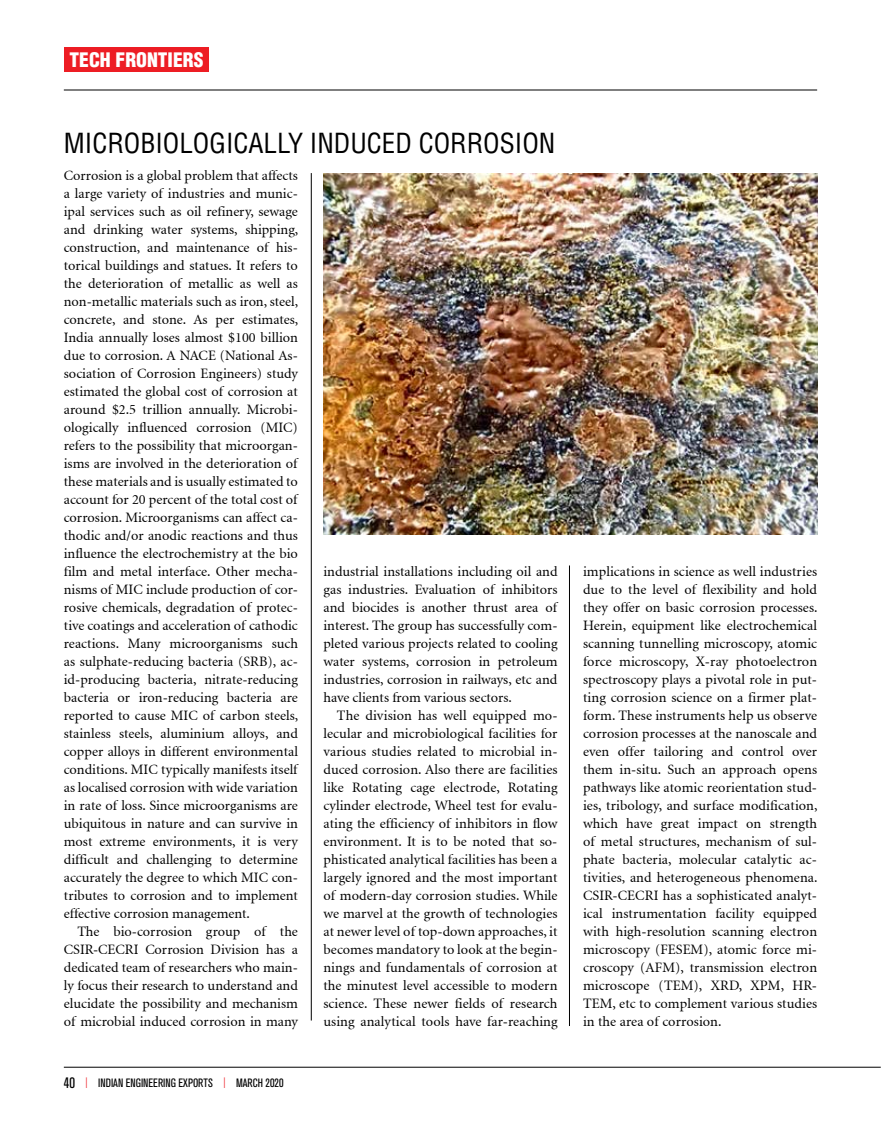
<style>
.page{position:relative;width:881px;height:1131px;background:#fff}
.page>*{position:absolute;margin:0;border:0;box-sizing:border-box;transform-origin:0 0}
.t1{font:condensed 27px "Helvetica LT Std";color:#000}
.t2{font:900 condensed 19.5px "Helvetica LT Std";color:#fff}
.t3{font:14.25px/18px "Adobe Corporate ID Minion";color:#000;text-align:justify}
.t4{font:condensed 12px "Akzidenz Grotesk BQ";color:#000}
.s1{font-size:15px}
.s2{font-weight:300;font-size:15px;color:#ed1d24}
</style>
<div class="page">
<hr style="left:64px;top:1067px;width:816px;height:1px;background:#000">
<img style="left:323px;top:173px;width:493px;height:362px">
<hr style="left:311px;top:173px;width:1px;height:848px;background:#000">
<hr style="left:569px;top:565px;width:1px;height:461px;background:#000">
<div style="left:64px;top:48px;width:144px;height:24px;background:#ed1d24"></div>
<hr style="left:64px;top:90px;width:752px;height:1px;background:#000">
<h2 class="t2" style="left:69px;top:47px;width:135px">TECH FRONTIERS</h2>
<h1 class="t1" style="left:64px;top:127px;width:493px">MICROBIOLOGICALLY INDUCED CORROSION</h1>
<p class="t3" style="left:64px;top:167px;width:236px">Corrosion is a global problem that affects a large variety of industries and munic&shy;ipal services such as oil refinery, sewage and drinking water systems, shipping, construction, and maintenance of his&shy;torical buildings and statues. It refers to the deterioration of metallic as well as non-metallic materials such as iron, steel, concrete, and stone. As per estimates, India annually loses almost $100 billion due to corrosion. A NACE (National As&shy;sociation of Corrosion Engineers) study estimated the global cost of corrosion at around $2.5 trillion annually. Microbi&shy;ologically influenced corrosion (MIC) refers to the possibility that microorgan&shy;isms are involved in the deterioration of these materials and is usually estimated to account for 20 percent of the total cost of corrosion. Microorganisms can affect ca&shy;thodic and/or anodic reactions and thus influence the electrochemistry at the bio film and metal interface. Other mecha&shy;nisms of MIC include production of cor&shy;rosive chemicals, degradation of protec&shy;tive coatings and acceleration of cathodic reactions. Many microorganisms such as sulphate-reducing bacteria (SRB), ac&shy;id-producing bacteria, nitrate-reducing bacteria or iron-reducing bacteria are reported to cause MIC of carbon steels, stainless steels, aluminium alloys, and copper alloys in different environmental conditions. MIC typically manifests itself as localised corrosion with wide variation in rate of loss. Since microorganisms are ubiquitous in nature and can survive in most extreme environments, it is very difficult and challenging to determine accurately the degree to which MIC con&shy;tributes to corrosion and to implement effective corrosion management.</p>
<p class="t3" style="left:64px;top:923px;width:235px;text-indent:13px">The bio-corrosion group of the CSIR-CECRI Corrosion Division has a dedicated team of researchers who main&shy;ly focus their research to understand and elucidate the possibility and mechanism of microbial induced corrosion in many</p>
<p class="t3" style="left:323px;top:563px;width:235px">industrial installations including oil and gas industries. Evaluation of inhibitors and biocides is another thrust area of interest. The group has successfully com&shy;pleted various projects related to cooling water systems, corrosion in petroleum industries, corrosion in railways, etc and have clients from various sectors.</p>
<p class="t3" style="left:323px;top:707px;width:235px;text-indent:13px">The division has well equipped mo&shy;lecular and microbiological facilities for various studies related to microbial in&shy;duced corrosion. Also there are facilities like Rotating cage electrode, Rotating cylinder electrode, Wheel test for evalu&shy;ating the efficiency of inhibitors in flow environment. It is to be noted that so&shy;phisticated analytical facilities has been a largely ignored and the most important of modern-day corrosion studies. While we marvel at the growth of technologies at newer level of top-down approaches, it becomes mandatory to look at the begin&shy;nings and fundamentals of corrosion at the minutest level accessible to modern science. These newer fields of research using analytical tools have far-reaching</p>
<p class="t4" style="left:64px;top:1076px;width:221px"><span class="s1">40</span> <span class="s2">l</span> INDIAN ENGINEERING EXPORTS <span class="s2">l</span> MARCH 2020</p>
<p class="t3" style="left:583px;top:563px;width:236px">implications in science as well industries due to the level of flexibility and hold they offer on basic corrosion processes.<br>Herein, equipment like electrochemical scanning tunnelling microscopy, atomic force microscopy, X-ray photoelectron spectroscopy plays a pivotal role in put&shy;ting corrosion science on a firmer plat&shy;form. These instruments help us observe corrosion processes at the nanoscale and even offer tailoring and control over them in-situ. Such an approach opens pathways like atomic reorientation stud&shy;ies, tribology, and surface modification, which have great impact on strength of metal structures, mechanism of sul&shy;phate bacteria, molecular catalytic ac&shy;tivities, and heterogeneous phenomena.<br>CSIR-CECRI has a sophisticated analyt&shy;ical instrumentation facility equipped with high-resolution scanning electron microscopy (FESEM), atomic force mi&shy;croscopy (AFM), transmission electron microscope (TEM), XRD, XPM, HR-TEM, etc to complement various studies in the area of corrosion.</p>
</div>
